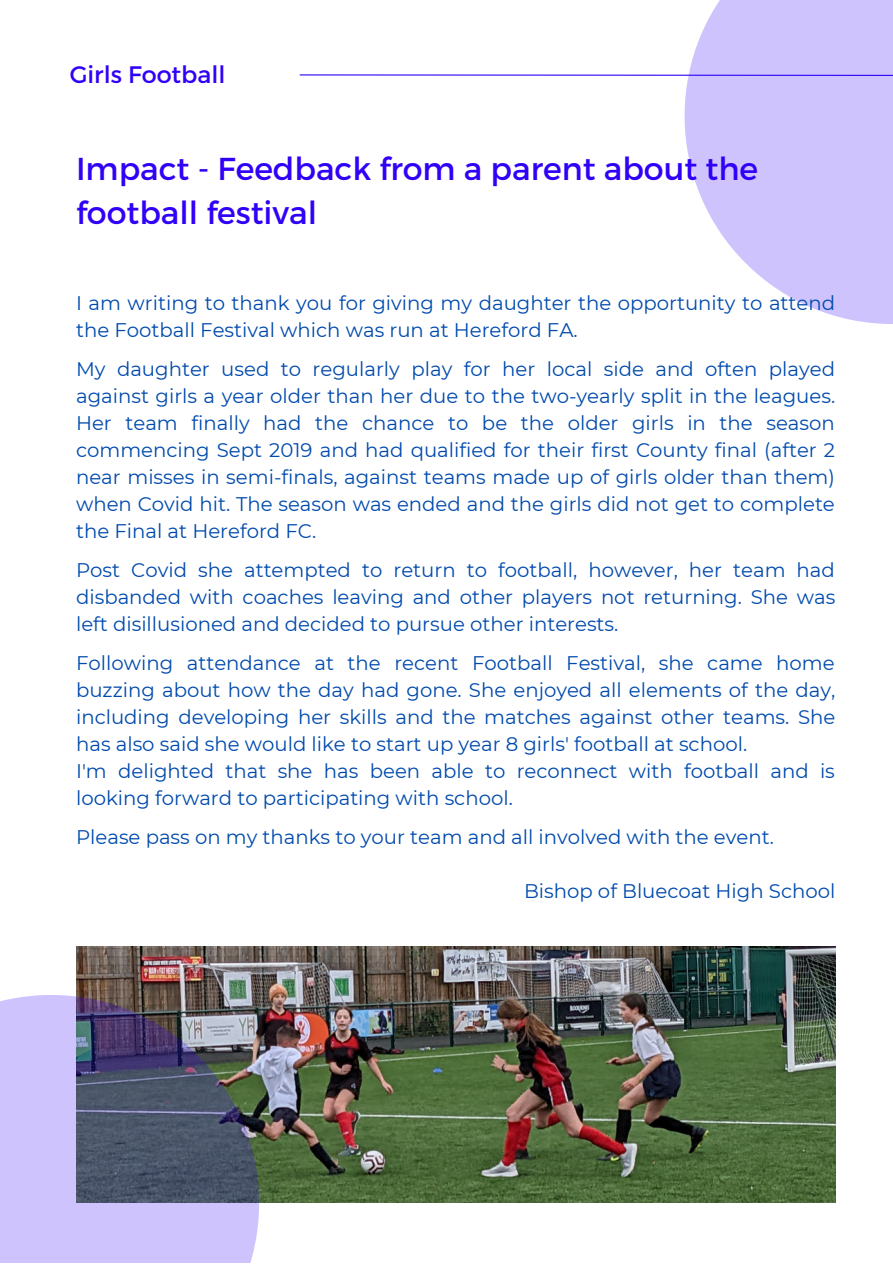
<style>
.page{position:relative;width:893px;height:1264px;background:#fff}
.page>*{position:absolute;margin:0;border:0;box-sizing:border-box;transform-origin:0 0}
.t1{font:31.65px/43.8px "Montserrat";color:#3000f7}
.t2{font:23.85px "Montserrat";color:#3000f7}
.t3{font:19.65px/27px "Montserrat";color:#004aad}
</style>
<div class="page">
<svg style="left:684px;top:0;width:208px;height:324px;fill:#cec3fd"></svg>
<img style="left:76px;top:946px;width:759px;height:256px">
<svg style="left:0;top:994px;width:259px;height:268px;background:#8a88ac"></svg>
<svg style="left:299px;top:74px;width:593px;height:3px"></svg>
<p class="t2" style="left:70px;top:59px;width:157px">Girls Football</p>
<h1 class="t1" style="left:76px;top:145px;width:683px">Impact - Feedback from a parent about the football festival</h1>
<p class="t3" style="left:76px;top:289px;width:760px">I am writing to thank you for giving my daughter the opportunity to attend the Football Festival which was run at Hereford FA.</p>
<p class="t3" style="left:76px;top:355px;width:760px;text-align:justify">My daughter used to regularly play for her local side and often played against girls a year older than her due to the two-yearly split in the leagues.<br>Her team finally had the chance to be the older girls in the season commencing Sept 2019 and had qualified for their first County final (after 2 near misses in semi-finals, against teams made up of girls older than them) when Covid hit. The season was ended and the girls did not get to complete the Final at Hereford FC.</p>
<p class="t3" style="left:76px;top:556px;width:760px;text-align:justify">Post Covid she attempted to return to football, however, her team had disbanded with coaches leaving and other players not returning. She was left disillusioned and decided to pursue other interests.</p>
<p class="t3" style="left:76px;top:649px;width:760px">Following attendance at the recent Football Festival, she came home buzzing about how the day had gone. She enjoyed all elements of the day, including developing her skills and the matches against other teams. She has also said she would like to start up year 8 girls' football at school.<br>I'm delighted that she has been able to reconnect with football and is looking forward to participating with school.</p>
<p class="t3" style="left:76px;top:823px;width:699px">Please pass on my thanks to your team and all involved with the event.</p>
<p class="t3" style="left:524px;top:877px;width:313px">Bishop of Bluecoat High School</p>
</div>
